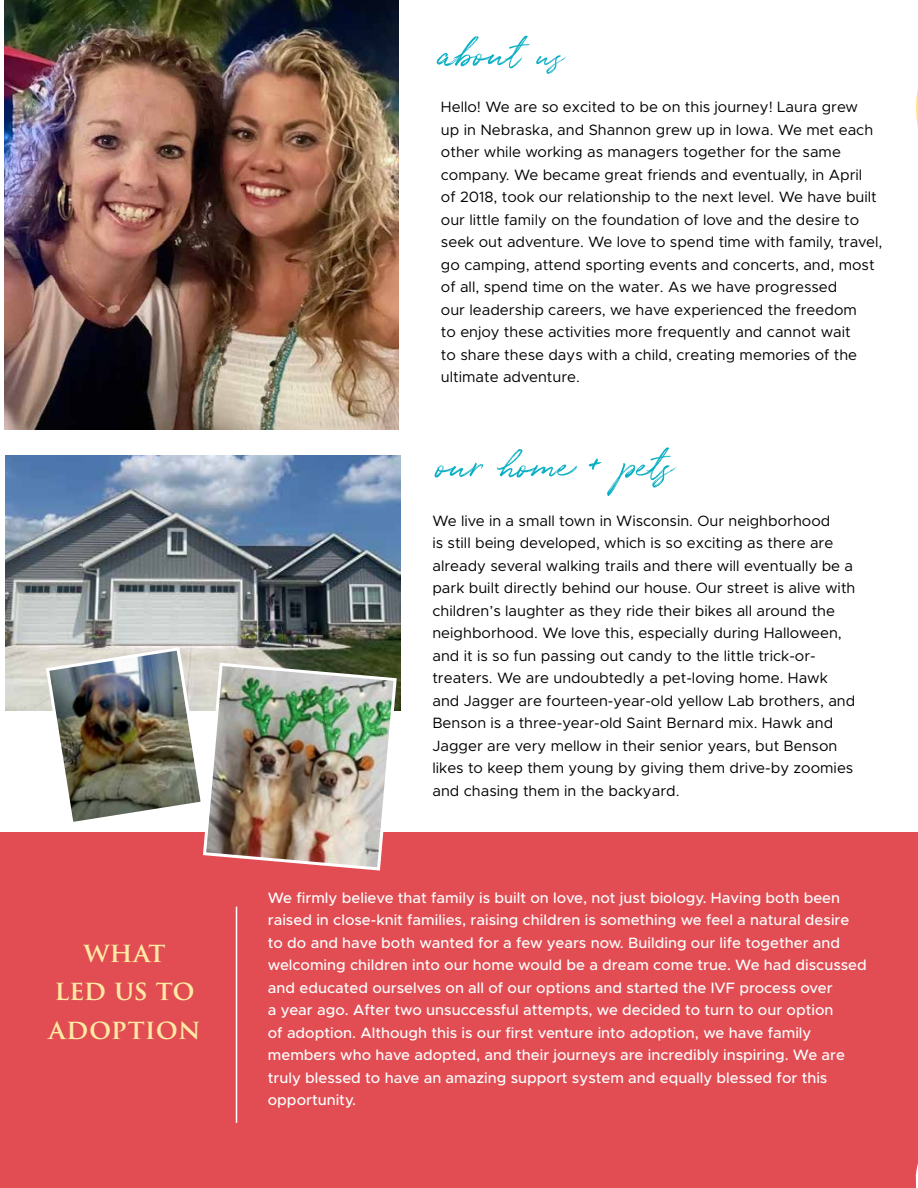
<style>
.page{position:relative;width:918px;height:1188px;background:#fff}
.page>*{position:absolute;margin:0;border:0;box-sizing:border-box;transform-origin:0 0}
.t1{font:67.35px "Paradise Thoughts";color:#09afc5}
.t2{font:600 27px/39px "Trajan Pro 3";letter-spacing:-.005em;color:#ffeaa5;text-align:center}
.t3{font:15px/22.5px "Metropolis";color:#000}
.t4{font:500 15px/22.5px "Metropolis";color:#fff}
.s1{font-size:56.1px}
</style>
<div class="page">
<img style="left:6px;top:455px;width:394px;height:255px">
<div style="left:0;top:832px;width:918px;height:356px;background:#e14d53"></div>
<hr style="left:236px;top:907px;width:1px;height:216px;background:#fff">
<img style="left:5px;top:0;width:394px;height:430px">
<img style="left:916px;top:1164px;width:2px;height:24px">
<img style="left:44px;top:645px;width:354px;height:226px">
<h2 class="t2" style="left:49px;top:933px;width:154px">WHAT<br>LED US TO<br>ADOPTION</h2>
<h1 class="t1" style="left:441px;top:2px;width:126px">about <span class="s1">us</span></h1>
<p class="t3" style="left:441px;top:96px;width:443px">Hello! We are so excited to be on this journey! Laura grew<br>up in Nebraska, and Shannon grew up in Iowa. We met each other while working as managers together for the same company. We became great friends and eventually, in April<br>of 2018, took our relationship to the next level. We have built our little family on the foundation of love and the desire to seek out adventure. We love to spend time with family, travel, go camping, attend sporting events and concerts, and, most of all, spend time on the water. As we have progressed<br>our leadership careers, we have experienced the freedom<br>to enjoy these activities more frequently and cannot wait<br>to share these days with a child, creating memories of the ultimate adventure.</p>
<h1 class="t1" style="left:439px;top:413px;width:238px">our home + pets</h1>
<p class="t3" style="left:432px;top:509px;width:425px">We live in a small town in Wisconsin. Our neighborhood<br>is still being developed, which is so exciting as there are already several walking trails and there will eventually be a park built directly behind our house. Our street is alive with children’s laughter as they ride their bikes all around the neighborhood. We love this, especially during Halloween, and it is so fun passing out candy to the little trick-or&shy;treaters. We are undoubtedly a pet-loving home. Hawk and Jagger are fourteen-year-old yellow Lab brothers, and Benson is a three-year-old Saint Bernard mix. Hawk and Jagger are very mellow in their senior years, but Benson likes to keep them young by giving them drive-by zoomies and chasing them in the backyard.</p>
<p class="t4" style="left:268px;top:887px;width:601px">We firmly believe that family is built on love, not just biology. Having both been raised in close-knit families, raising children is something we feel a natural desire to do and have both wanted for a few years now. Building our life together and welcoming children into our home would be a dream come true. We had discussed and educated ourselves on all of our options and started the IVF process over<br>a year ago. After two unsuccessful attempts, we decided to turn to our option<br>of adoption. Although this is our first venture into adoption, we have family members who have adopted, and their journeys are incredibly inspiring. We are truly blessed to have an amazing support system and equally blessed for this opportunity.</p>
</div>
